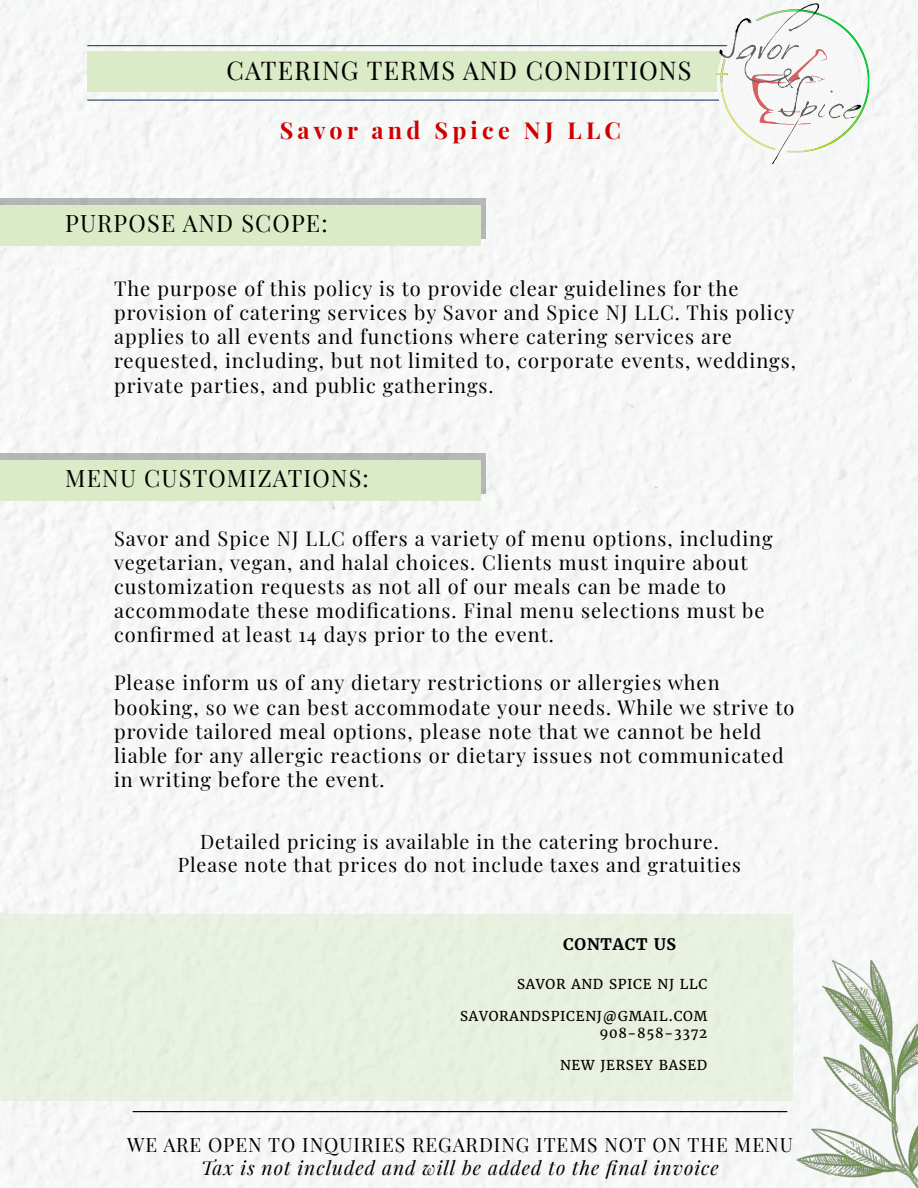
<style>
.page{position:relative;width:918px;height:1188px;background:#fff}
.page>*{position:absolute;margin:0;border:0;box-sizing:border-box;transform-origin:0 0}
.t1{font:25.2px "Playfair Display";letter-spacing:.05em;color:#000}
.t2{font:23.55px "Playfair Display";letter-spacing:.05em;color:#000}
.t3{font:700 23.4px "Playfair Display";letter-spacing:.185em;color:#ce0000}
.t4{font:20.1px/24px "Playfair Display";letter-spacing:.05em;color:#000}
.t5{font:19.65px/23.5px "Playfair Display";letter-spacing:.05em;color:#000;text-align:center}
.t6{font:italic 19.35px "Playfair Display";letter-spacing:.05em;color:#000}
.t7{font:19.35px "Playfair Display";letter-spacing:.05em;color:#000}
.t8{font:700 15.9px "Merriweather";letter-spacing:.05em;color:#000}
.t9{font:13.5px/16.2px "Merriweather";letter-spacing:.05em;color:#000;text-align:right}
</style>
<div class="page">
<hr style="left:87px;top:45px;width:744px;height:1px;background:#284b6b">
<hr style="left:133px;top:1111px;width:654px;height:1px;background:#000">
<hr style="left:87px;top:100px;width:744px;height:1px;background:#284b6b">
<div style="left:87px;top:52px;width:744px;height:40px;background:#dbeac7"></div>
<svg style="left:228px;top:61px;width:462px;height:19px"></svg>
<img style="left:763px;top:946px;width:155px;height:242px">
<div style="left:0;top:914px;width:793px;height:186px;background:#e9f1df"></div>
<img style="left:712px;top:0;width:164px;height:164px">
<div style="left:0;top:198px;width:485px;height:40px;background:#b5b6b6"></div>
<div style="left:0;top:205px;width:480px;height:41px;background:#dbeac7"></div>
<img style="left:717px;top:10px;width:144px;height:144px">
<div style="left:0;top:453px;width:485px;height:40px;background:#b5b6b5"></div>
<div style="left:0;top:460px;width:480px;height:41px;background:#dbeac7"></div>
<p class="t1" style="left:226px;top:50px;width:467px">CATERING TERMS AND CONDITIONS</p>
<p class="t3" style="left:280px;top:112px;width:343px">Savor and Spice NJ LLC</p>
<p class="t2" style="left:65px;top:205px;width:264px">PURPOSE AND SCOPE:</p>
<p class="t4" style="left:114px;top:275px;width:683px">The purpose of this policy is to provide clear guidelines for the provision of catering services by Savor and Spice NJ LLC. This policy applies to all events and functions where catering services are requested, including, but not limited to, corporate events, weddings, private parties, and public gatherings.</p>
<p class="t2" style="left:65px;top:460px;width:305px">MENU CUSTOMIZATIONS:</p>
<p class="t4" style="left:114px;top:525px;width:660px">Savor and Spice NJ LLC offers a variety of menu options, including vegetarian, vegan, and halal choices. Clients must inquire about customization requests as not all of our meals can be made to accommodate these modifications. Final menu selections must be confirmed at least 14 days prior to the event.</p>
<p class="t4" style="left:114px;top:669px;width:682px">Please inform us of any dietary restrictions or allergies when booking, so we can best accommodate your needs. While we strive to provide tailored meal options, please note that we cannot be held liable for any allergic reactions or dietary issues not communicated in writing before the event.</p>
<p class="t5" style="left:178px;top:828px;width:565px">Detailed pricing is available in the catering brochure.<br>Please note that prices do not include taxes and gratuities</p>
<p class="t8" style="left:563px;top:934px;width:114px">CONTACT US</p>
<p class="t9" style="left:517px;top:976px;width:192px">SAVOR AND SPICE NJ LLC</p>
<p class="t9" style="left:460px;top:1009px;width:249px">SAVORANDSPICENJ@GMAIL.COM<br>908-858-3372</p>
<p class="t9" style="left:560px;top:1057px;width:149px">NEW JERSEY BASED</p>
<p class="t7" style="left:127px;top:1130px;width:667px">WE ARE OPEN TO INQUIRIES REGARDING ITEMS NOT ON THE MENU</p>
<p class="t6" style="left:201px;top:1153px;width:519px">Tax is not included and will be added to the final invoice</p>
</div>
